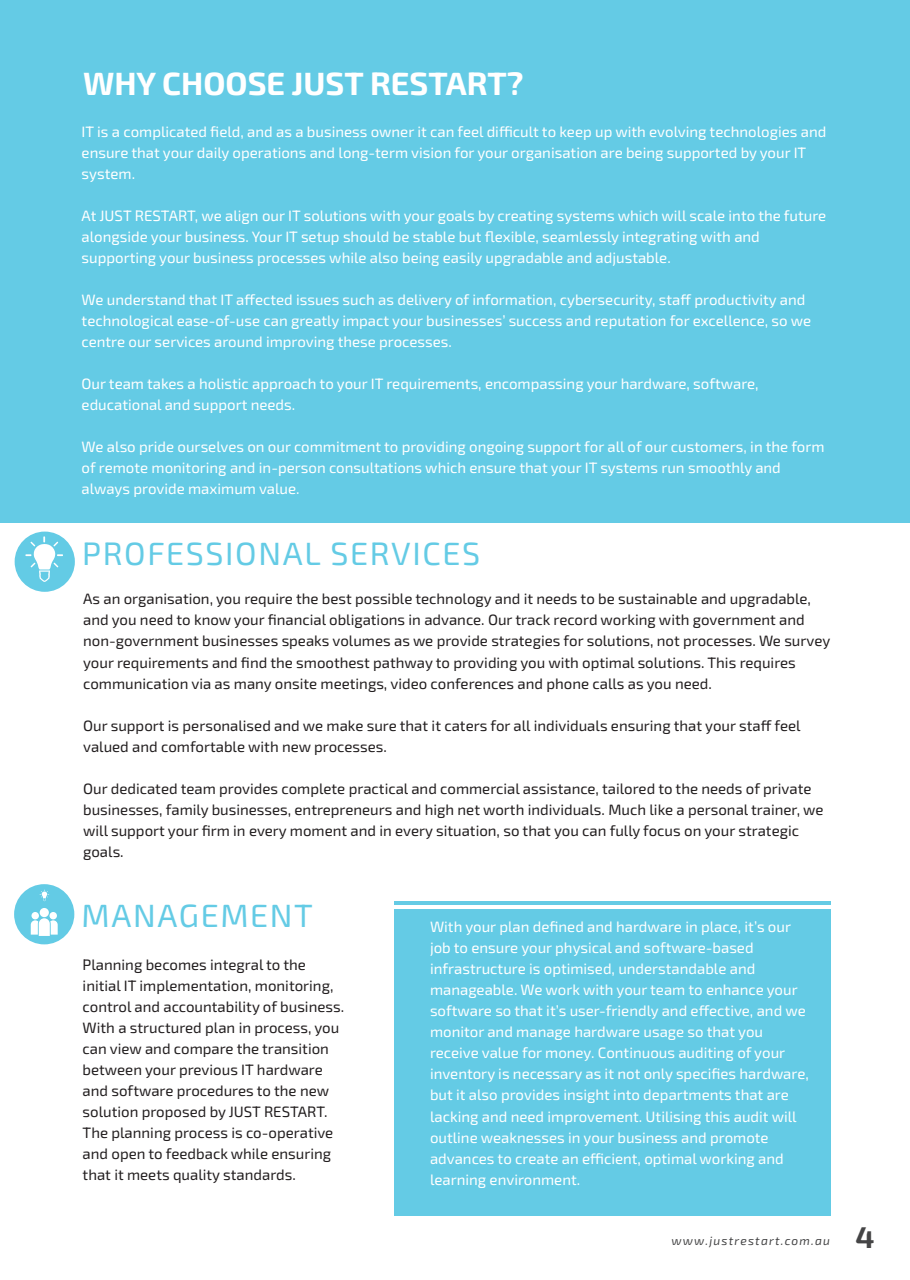
<style>
.page{position:relative;width:910px;height:1280px;background:#fff}
.page>*{position:absolute;margin:0;border:0;box-sizing:border-box;transform-origin:0 0}
.t1{font:32.25px "Exo 2";letter-spacing:.05em;color:#64cbe5}
.t2{font:700 32.25px "Exo 2";color:#fff}
.t3{font:700 30px "Exo 2";color:#454546}
.t4{font:15px/21px "Exo 2";color:#fff}
.t5{font:15px/21px "Exo 2";color:#231f20}
.t6{font:italic 12px "Exo 2";letter-spacing:.1em;color:#454546}
</style>
<div class="page">
<div style="left:0;top:0;width:910px;height:523px;background:#64cbe5"></div>
<div style="left:394px;top:909px;width:436px;height:306px;background:#64cbe5"></div>
<hr style="left:394px;top:901px;width:436px;height:4px;background:#64cbe5">
<div style="left:15px;top:532px;width:60px;height:60px;background:#63cbe5;border-radius:50%"></div>
<svg style="left:25px;top:536px;width:38px;height:46px"></svg>
<div style="left:14px;top:884px;width:60px;height:60px;background:#63cbe5;border-radius:50%"></div>
<svg style="left:40px;top:889px;width:9px;height:12px"></svg>
<div style="left:49px;top:912px;width:8px;height:7px;background:#fff;border-radius:50%"></div>
<div style="left:31px;top:912px;width:8px;height:7px;background:#fff;border-radius:50%"></div>
<svg style="left:31px;top:918px;width:27px;height:18px"></svg>
<div style="left:40px;top:908px;width:9px;height:9px;background:#fff;border-radius:50%"></div>
<h1 class="t2" style="left:83px;top:61px;width:442px">WHY CHOOSE JUST RESTART?</h1>
<p class="t4" style="left:82px;top:121px;width:746px">IT is a complicated field, and as a business owner it can feel difficult to keep up with evolving technologies and ensure that your daily operations and long-term vision for your organisation are being supported by your IT system.</p>
<p class="t4" style="left:82px;top:205px;width:746px">At JUST RESTART, we align our IT solutions with your goals by creating systems which will scale into the future alongside your business. Your IT setup should be stable but flexible, seamlessly integrating with and supporting your business processes while also being easily upgradable and adjustable.</p>
<p class="t4" style="left:82px;top:289px;width:731px">We understand that IT affected issues such as delivery of information, cybersecurity, staff productivity and technological ease-of-use can greatly impact your businesses’ success and reputation for excellence, so we centre our services around improving these processes.</p>
<p class="t4" style="left:82px;top:373px;width:679px">Our team takes a holistic approach to your IT requirements, encompassing your hardware, software, educational and support needs.</p>
<p class="t4" style="left:82px;top:436px;width:744px">We also pride ourselves on our commitment to providing ongoing support for all of our customers, in the form of remote monitoring and in-person consultations which ensure that your IT systems run smoothly and always provide maximum value.</p>
<h1 class="t1" style="left:82px;top:531px;width:399px">PROFESSIONAL SERVICES</h1>
<p class="t5" style="left:83px;top:588px;width:749px">As an organisation, you require the best possible technology and it needs to be sustainable and upgradable, and you need to know your financial obligations in advance. Our track record working with government and non-government businesses speaks volumes as we provide strategies for solutions, not processes. We survey your requirements and find the smoothest pathway to providing you with optimal solutions. This requires communication via as many onsite meetings, video conferences and phone calls as you need.</p>
<p class="t5" style="left:83px;top:714px;width:719px">Our support is personalised and we make sure that it caters for all individuals ensuring that your staff feel valued and comfortable with new processes.</p>
<p class="t5" style="left:83px;top:777px;width:742px">Our dedicated team provides complete practical and commercial assistance, tailored to the needs of private businesses, family businesses, entrepreneurs and high net worth individuals. Much like a personal trainer, we will support your firm in every moment and in every situation, so that you can fully focus on your strategic goals.</p>
<h1 class="t1" style="left:82px;top:893px;width:233px">MANAGEMENT</h1>
<p class="t5" style="left:83px;top:954px;width:263px">Planning becomes integral to the initial IT implementation, monitoring, control and accountability of business.<br>With a structured plan in process, you can view and compare the transition between your previous IT hardware and software procedures to the new solution proposed by JUST RESTART.<br>The planning process is co-operative and open to feedback while ensuring that it meets quality standards.</p>
<p class="t4" style="left:430px;top:916px;width:380px">With your plan defined and hardware in place, it’s our job to ensure your physical and software-based infrastructure is optimised, understandable and manageable. We work with your team to enhance your software so that it’s user-friendly and effective, and we monitor and manage hardware usage so that you receive value for money. Continuous auditing of your inventory is necessary as it not only specifies hardware, but it also provides insight into departments that are lacking and need improvement. Utilising this audit will outline weaknesses in your business and promote advances to create an efficient, optimal working and learning environment.</p>
<p class="t6" style="left:671px;top:1232px;width:160px">www.justrestart.com.au</p>
<h2 class="t3" style="left:856px;top:1217px;width:21px">4</h2>
</div>
